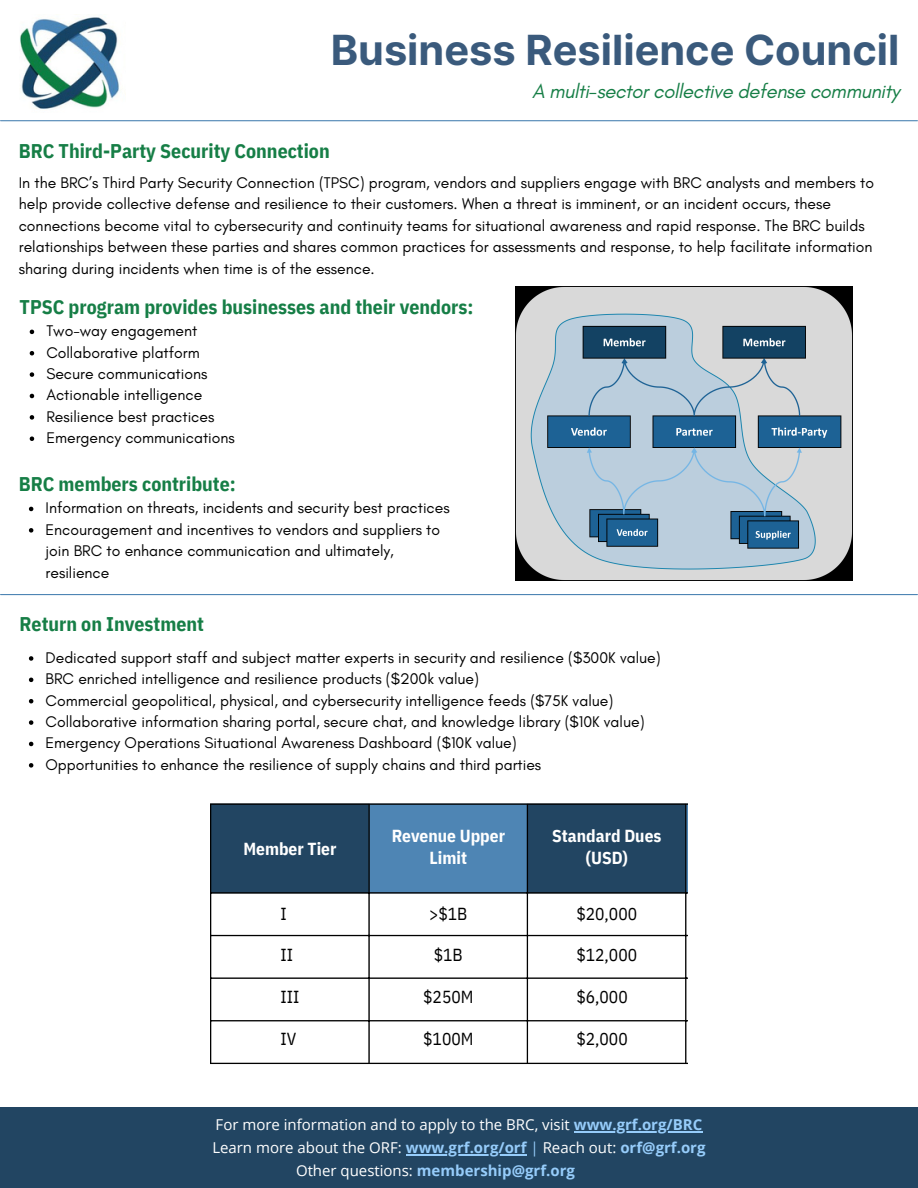
<style>
.page{position:relative;width:918px;height:1188px;background:#fff}
.page>*{position:absolute;margin:0;border:0;box-sizing:border-box;transform-origin:0 0}
.t1{font:700 41.55px "Inter";color:#3a5a7c}
.t2{font:italic 20.25px "Glacial Indifference";letter-spacing:-.02em;color:#167e46}
.t3{font:700 19.8px "IBM Plex Sans Cond";color:#167e46}
.t4{font:17.4px "IBM Plex Sans Cond";color:#000}
.t5{font:700 17.4px/22.2px "IBM Plex Sans Cond";color:#fff;text-align:center}
.t6{font:15.75px/21.3px "Glacial Indifference";color:#000}
.t7{font:15px "Open Sans";color:#fff}
.t8{font:700 15px "Open Sans";color:#96ccfa}
.s1{font-weight:700;color:#96ccfa}
.s2{font-weight:400;color:#fff}
.s3{color:#96ccfa}
</style>
<div class="page">
<img style="left:20px;top:17px;width:100px;height:92px">
<hr style="left:1px;top:594px;width:916px;height:1px;background:#4e85b4">
<svg style="left:211px;top:805px;width:477px;height:87px;background:#305a7d"></svg>
<hr style="left:210px;top:805px;width:1px;height:258px;background:#000">
<hr style="left:368px;top:805px;width:2px;height:258px;background:#000">
<hr style="left:527px;top:805px;width:1px;height:258px;background:#000">
<hr style="left:685px;top:805px;width:1px;height:258px;background:#000">
<hr style="left:844px;top:805px;width:1px;height:258px;background:#000">
<hr style="left:210px;top:803px;width:478px;height:2px;background:#000">
<hr style="left:210px;top:892px;width:478px;height:2px;background:#000">
<hr style="left:210px;top:935px;width:478px;height:1px;background:#000">
<hr style="left:210px;top:977px;width:478px;height:2px;background:#000">
<hr style="left:210px;top:1020px;width:478px;height:1px;background:#000">
<hr style="left:210px;top:1063px;width:478px;height:1px;background:#000">
<hr style="left:1px;top:120px;width:916px;height:1px;background:#4e85b4">
<div style="left:0;top:1107px;width:918px;height:81px;background:#224562"></div>
<svg style="left:30px;top:330px;width:4px;height:4px"></svg>
<svg style="left:30px;top:351px;width:4px;height:4px"></svg>
<svg style="left:30px;top:372px;width:4px;height:5px"></svg>
<svg style="left:30px;top:394px;width:4px;height:4px"></svg>
<svg style="left:30px;top:415px;width:4px;height:5px"></svg>
<svg style="left:30px;top:436px;width:4px;height:5px"></svg>
<svg style="left:29px;top:507px;width:4px;height:4px"></svg>
<svg style="left:29px;top:528px;width:4px;height:5px"></svg>
<svg style="left:29px;top:656px;width:4px;height:5px"></svg>
<svg style="left:29px;top:678px;width:4px;height:4px"></svg>
<svg style="left:29px;top:699px;width:4px;height:4px"></svg>
<svg style="left:29px;top:720px;width:4px;height:5px"></svg>
<svg style="left:29px;top:742px;width:4px;height:4px"></svg>
<svg style="left:29px;top:763px;width:4px;height:5px"></svg>
<hr style="left:574px;top:1131px;width:128px;height:2px;background:#96ccfa">
<hr style="left:406px;top:1154px;width:121px;height:1px;background:#96ccfa">
<img style="left:515px;top:287px;width:338px;height:293px">
<h1 class="t1" style="left:331px;top:25px;width:570px">Business Resilience Council</h1>
<p class="t2" style="left:532px;top:79px;width:369px">A multi-sector collective defense community</p>
<p class="t3" style="left:19px;top:137px;width:312px">BRC Third-Party Security Connection</p>
<p class="t6" style="left:19px;top:172px;width:857px">In the BRC’s Third Party Security Connection (TPSC) program, vendors and suppliers engage with BRC analysts and members to help provide collective defense and resilience to their customers. When a threat is imminent, or an incident occurs, these connections become vital to cybersecurity and continuity teams for situational awareness and rapid response. The BRC builds relationships between these parties and shares common practices for assessments and response, to help facilitate information sharing during incidents when time is of the essence.</p>
<p class="t3" style="left:20px;top:294px;width:455px">TPSC program provides businesses and their vendors:</p>
<p class="t6" style="left:46px;top:320px;width:190px">Two-way engagement<br>Collaborative platform<br>Secure communications<br>Actionable intelligence<br>Resilience best practices<br>Emergency communications</p>
<p class="t3" style="left:19px;top:471px;width:219px">BRC members contribute:</p>
<p class="t6" style="left:46px;top:497px;width:406px">Information on threats, incidents and security best practices Encouragement and incentives to vendors and suppliers to join BRC to enhance communication and ultimately, resilience</p>
<p class="t3" style="left:20px;top:611px;width:186px">Return on Investment</p>
<p class="t6" style="left:46px;top:647px;width:617px">Dedicated support staff and subject matter experts in security and resilience ($300K value)<br>BRC enriched intelligence and resilience products ($200k value)<br>Commercial geopolitical, physical, and cybersecurity intelligence feeds ($75K value)<br>Collaborative information sharing portal, secure chat, and knowledge library ($10K value)<br>Emergency Operations Situational Awareness Dashboard ($10K value)<br>Opportunities to enhance the resilience of supply chains and third parties</p>
<p class="t5" style="left:243px;top:837px;width:95px">Member Tier</p>
<p class="t4" style="left:280px;top:902px;width:8px">I</p>
<p class="t4" style="left:280px;top:944px;width:14px">II</p>
<p class="t4" style="left:280px;top:985px;width:20px">III</p>
<p class="t4" style="left:280px;top:1027px;width:17px">IV</p>
<p class="t5" style="left:392px;top:825px;width:115px">Revenue Upper<br>Limit</p>
<p class="t4" style="left:429px;top:902px;width:40px">&gt;$1B</p>
<p class="t4" style="left:434px;top:944px;width:30px">$1B</p>
<p class="t4" style="left:423px;top:985px;width:52px">$250M</p>
<p class="t4" style="left:423px;top:1027px;width:52px">$100M</p>
<p class="t5" style="left:552px;top:825px;width:111px">Standard Dues (USD)</p>
<p class="t4" style="left:577px;top:902px;width:62px">$20,000</p>
<p class="t4" style="left:577px;top:944px;width:62px">$12,000</p>
<p class="t4" style="left:577px;top:985px;width:53px">$6,000</p>
<p class="t4" style="left:577px;top:1027px;width:53px">$2,000</p>
<p class="t7" style="left:216px;top:1114px;width:488px">For more information and to apply to the BRC, visit <span class="s1">www.grf.org/BRC</span></p>
<p class="t8" style="left:296px;top:1160px;width:281px"><span class="s2">Other questions:</span> membership@grf.org</p>
<p class="t7" style="left:212px;top:1137px;width:495px">Learn more about the ORF: <span class="s1">www.grf.org/orf</span> <span class="s3">|</span> Reach out: <span class="s1">orf@grf.org</span></p>
</div>
